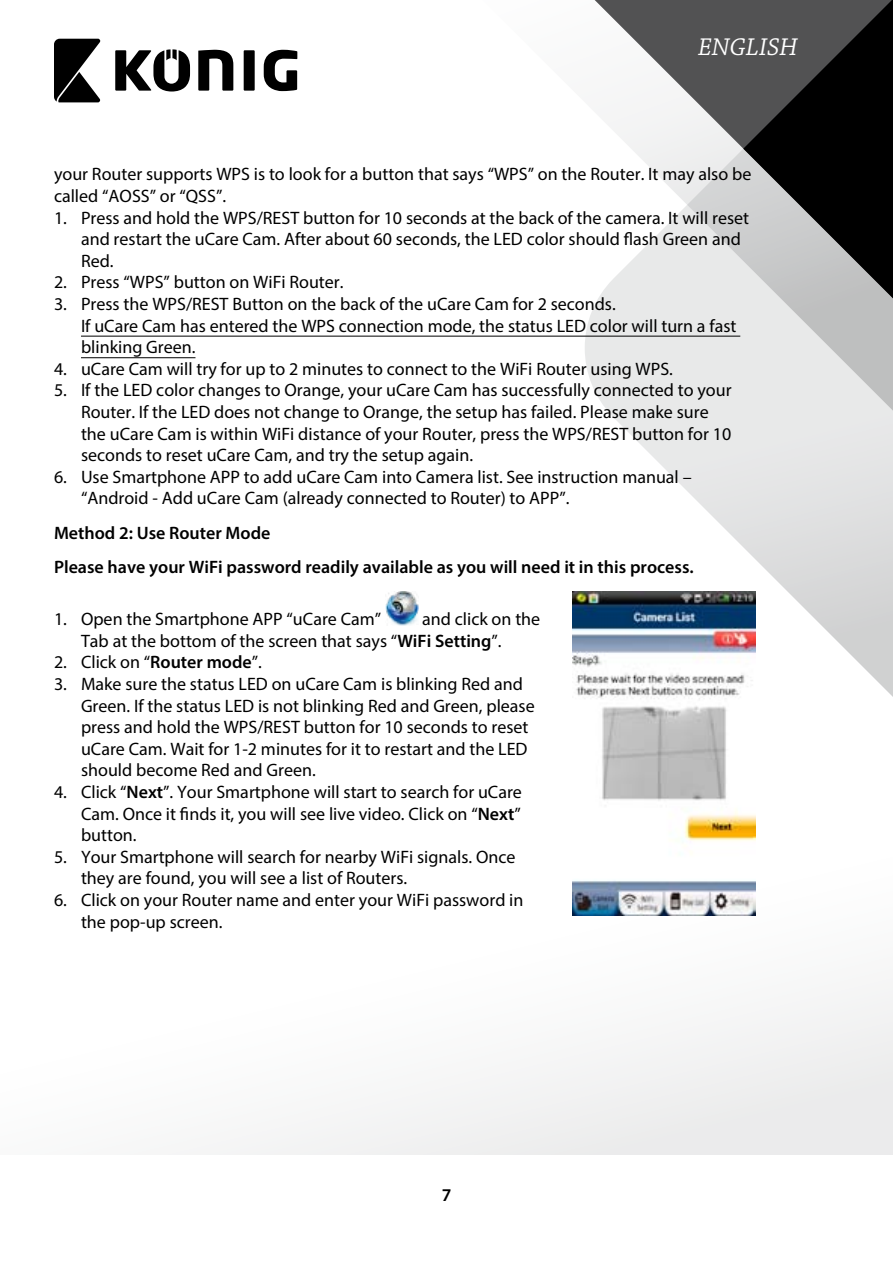
<style>
.page{position:relative;width:893px;height:1263px;background:#fff}
.page>*{position:absolute;margin:0;border:0;box-sizing:border-box;transform-origin:0 0}
.t1{font:italic 25.5px "Chaparral Pro";color:#fff}
.t2{font:18px/21.6px "Myriad Pro";color:#000}
.t3{font:600 18px/34.3px "Myriad Pro";color:#000}
.s1{font-weight:600}
</style>
<div class="page">
<svg style="left:585px;top:556px;width:308px;height:141px"></svg>
<svg style="left:451px;top:335px;width:442px;height:221px"></svg>
<svg style="left:476px;top:0;width:267px;height:498px"></svg>
<svg style="left:743px;top:0;width:150px;height:502px;background:#868686"></svg>
<svg style="left:206px;top:815px;width:687px;height:340px"></svg>
<svg style="left:54px;top:39px;width:46px;height:63px"></svg>
<div style="left:244px;top:50px;width:11px;height:41px;background:#000"></div>
<svg style="left:198px;top:50px;width:35px;height:41px"></svg>
<svg style="left:264px;top:50px;width:33px;height:41px"></svg>
<svg style="left:115px;top:49px;width:75px;height:43px"></svg>
<hr style="left:81px;top:336px;width:659px;height:1px;background:#000">
<hr style="left:81px;top:357px;width:114px;height:1px;background:#000">
<img style="left:385px;top:592px;width:33px;height:33px">
<img style="left:573px;top:592px;width:182px;height:324px">
<h1 class="t1" style="left:698px;top:33px;width:101px">ENGLISH</h1>
<p class="t2" style="left:54px;top:163px;width:699px">your Router supports WPS is to look for a button that says “WPS” on the Router. It may also be called “AOSS” or “QSS”.</p>
<p class="t2" style="left:81px;top:206px;width:670px;text-indent:-27px">1. Press and hold the WPS/REST button for 10 seconds at the back of the camera. It will reset and restart the uCare Cam. After about 60 seconds, the LED color should flash Green and<br>Red.</p>
<p class="t2" style="left:54px;top:271px;width:291px">2. Press “WPS” button on WiFi Router.</p>
<p class="t2" style="left:81px;top:293px;width:657px;text-indent:-27px">3. Press the WPS/REST Button on the back of the uCare Cam for 2 seconds.<br>If uCare Cam has entered the WPS connection mode, the status LED color will turn a fast blinking Green.</p>
<p class="t2" style="left:54px;top:358px;width:620px">4. uCare Cam will try for up to 2 minutes to connect to the WiFi Router using WPS.</p>
<p class="t2" style="left:81px;top:379px;width:652px;text-indent:-27px">5. If the LED color changes to Orange, your uCare Cam has successfully connected to your Router. If the LED does not change to Orange, the setup has failed. Please make sure the uCare Cam is within WiFi distance of your Router, press the WPS/REST button for 10 seconds to reset uCare Cam, and try the setup again.</p>
<p class="t2" style="left:81px;top:466px;width:612px;text-indent:-27px">6. Use Smartphone APP to add uCare Cam into Camera list. See instruction manual – “Android - Add uCare Cam (already connected to Router) to APP”.</p>
<p class="t3" style="left:54px;top:515px;width:641px">Method 2: Use Router Mode<br>Please have your WiFi password readily available as you will need it in this process.</p>
<p class="t2" style="left:54px;top:608px;width:329px">1. Open the Smartphone APP “uCare Cam”</p>
<p class="t2" style="left:81px;top:608px;width:461px;text-indent:341px">and click on the<br>Tab at the bottom of the screen that says “<span class="s1">WiFi Setting</span>”.</p>
<p class="t2" style="left:54px;top:651px;width:209px">2. Click on “<span class="s1">Router mode</span>”.</p>
<p class="t2" style="left:81px;top:673px;width:455px;text-indent:-27px">3. Make sure the status LED on uCare Cam is blinking Red and Green. If the status LED is not blinking Red and Green, please press and hold the WPS/REST button for 10 seconds to reset uCare Cam. Wait for 1-2 minutes for it to restart and the LED should become Red and Green.</p>
<p class="t2" style="left:81px;top:781px;width:442px;text-align:justify;text-indent:-27px">4. Click “<span class="s1">Next</span>”. Your Smartphone will start to search for uCare Cam. Once it finds it, you will see live video. Click on “<span class="s1">Next</span>” button.</p>
<p class="t2" style="left:81px;top:846px;width:436px;text-indent:-27px">5. Your Smartphone will search for nearby WiFi signals. Once they are found, you will see a list of Routers.</p>
<p class="t2" style="left:81px;top:889px;width:444px;text-indent:-27px">6. Click on your Router name and enter your WiFi password in the pop-up screen.</p>
<p class="t3" style="left:442px;top:1177px;width:11px">7</p>
</div>
